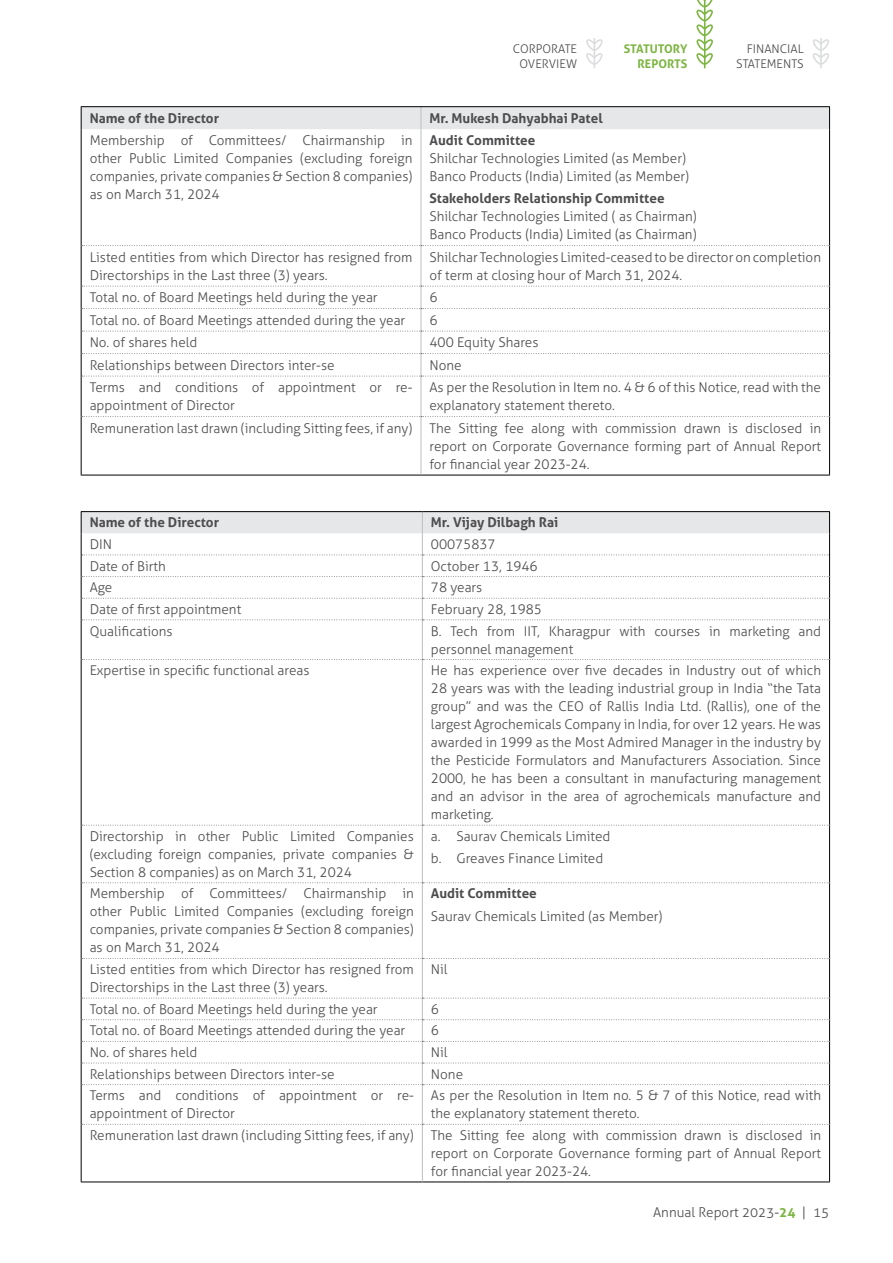
<style>
.page{position:relative;width:893px;height:1263px;background:#fff}
.page>*{position:absolute;margin:0;border:0;box-sizing:border-box;transform-origin:0 0}
.t1{font:300 13.5px/18px "Aller";color:#4d4d4f}
.t2{font:700 13.5px "Aller";color:#4d4d4f}
.t3{font:300 12px/15px "Aller";color:#4d4d4f;text-align:right}
.t4{font:700 12px/15px "Aller";color:#7db542;text-align:right}
.s1{font-weight:700;color:#7db542}
</style>
<div class="page">
<svg style="left:812px;top:38px;width:17px;height:30px"></svg>
<svg style="left:696px;top:0;width:17px;height:68px"></svg>
<svg style="left:586px;top:38px;width:17px;height:30px"></svg>
<hr style="left:81px;top:1181px;width:341px;height:1px;background:#000">
<hr style="left:422px;top:1181px;width:408px;height:1px;background:#000">
<hr style="left:422px;top:620px;width:1px;height:39px;background:#bcbec0">
<hr style="left:422px;top:660px;width:1px;height:165px;background:#bcbec0">
<hr style="left:422px;top:825px;width:1px;height:57px;background:#bcbec0">
<hr style="left:422px;top:883px;width:1px;height:75px;background:#bcbec0">
<hr style="left:422px;top:959px;width:1px;height:39px;background:#bcbec0">
<hr style="left:422px;top:1085px;width:1px;height:39px;background:#bcbec0">
<hr style="left:422px;top:1125px;width:1px;height:56px;background:#bcbec0">
<hr style="left:81px;top:620px;width:1px;height:39px;background:#000">
<hr style="left:829px;top:620px;width:1px;height:39px;background:#000">
<hr style="left:81px;top:659px;width:1px;height:166px;background:#000">
<hr style="left:829px;top:659px;width:1px;height:166px;background:#000">
<hr style="left:81px;top:825px;width:1px;height:58px;background:#000">
<hr style="left:829px;top:825px;width:1px;height:58px;background:#000">
<hr style="left:81px;top:883px;width:1px;height:75px;background:#000">
<hr style="left:829px;top:883px;width:1px;height:75px;background:#000">
<hr style="left:81px;top:958px;width:1px;height:40px;background:#000">
<hr style="left:829px;top:958px;width:1px;height:40px;background:#000">
<hr style="left:81px;top:1085px;width:1px;height:39px;background:#000">
<hr style="left:829px;top:1085px;width:1px;height:39px;background:#000">
<hr style="left:81px;top:1124px;width:1px;height:57px;background:#000">
<hr style="left:829px;top:1124px;width:1px;height:57px;background:#000">
<hr style="left:81px;top:511px;width:341px;height:1px;background:#000">
<hr style="left:422px;top:511px;width:408px;height:1px;background:#000">
<svg style="left:81px;top:512px;width:749px;height:108px"></svg>
<svg style="left:82px;top:659px;width:748px;height:1px"></svg>
<svg style="left:82px;top:825px;width:748px;height:1px"></svg>
<svg style="left:82px;top:882px;width:748px;height:1px"></svg>
<svg style="left:82px;top:958px;width:748px;height:1px"></svg>
<svg style="left:81px;top:998px;width:749px;height:87px"></svg>
<svg style="left:82px;top:1124px;width:748px;height:1px"></svg>
<hr style="left:81px;top:475px;width:340px;height:1px;background:#000">
<hr style="left:421px;top:475px;width:409px;height:1px;background:#000">
<hr style="left:421px;top:129px;width:1px;height:116px;background:#bcbec0">
<hr style="left:421px;top:246px;width:1px;height:40px;background:#bcbec0">
<hr style="left:421px;top:376px;width:1px;height:40px;background:#bcbec0">
<hr style="left:421px;top:417px;width:1px;height:58px;background:#bcbec0">
<hr style="left:81px;top:129px;width:1px;height:117px;background:#000">
<hr style="left:829px;top:129px;width:1px;height:117px;background:#000">
<hr style="left:81px;top:246px;width:1px;height:40px;background:#000">
<hr style="left:829px;top:246px;width:1px;height:40px;background:#000">
<hr style="left:81px;top:376px;width:1px;height:41px;background:#000">
<hr style="left:829px;top:376px;width:1px;height:41px;background:#000">
<hr style="left:81px;top:417px;width:1px;height:58px;background:#000">
<hr style="left:829px;top:417px;width:1px;height:58px;background:#000">
<hr style="left:81px;top:106px;width:340px;height:1px;background:#000">
<div style="left:81px;top:107px;width:749px;height:22px;background:#e6e7e8"></div>
<hr style="left:421px;top:106px;width:409px;height:1px;background:#000">
<svg style="left:82px;top:245px;width:748px;height:1px"></svg>
<svg style="left:81px;top:286px;width:749px;height:91px"></svg>
<svg style="left:82px;top:416px;width:748px;height:1px"></svg>
<p class="t3" style="left:513px;top:41px;width:66px;text-align:center">CORPORATE<br>OVERVIEW</p>
<p class="t4" style="left:624px;top:41px;width:65px">STATUTORY<br>REPORTS</p>
<p class="t2" style="left:90px;top:110px;width:131px">Name of the Director</p>
<p class="t2" style="left:429px;top:110px;width:175px">Mr. Mukesh Dahyabhai Patel</p>
<p class="t1" style="left:90px;top:131px;width:324px;text-align:justify">Membership of Committees/ Chairmanship in other Public Limited Companies (excluding foreign companies, private companies &amp; Section 8 companies) as on March 31, 2024</p>
<p class="t2" style="left:429px;top:132px;width:107px">Audit Committee</p>
<p class="t1" style="left:429px;top:149px;width:261px">Shilchar Technologies Limited (as Member)<br>Banco Products (India) Limited (as Member)</p>
<p class="t2" style="left:429px;top:190px;width:237px">Stakeholders Relationship Committee</p>
<p class="t1" style="left:429px;top:207px;width:269px">Shilchar Technologies Limited ( as Chairman)<br>Banco Products (India) Limited (as Chairman)</p>
<p class="t3" style="left:736px;top:41px;width:69px">FINANCIAL<br>STATEMENTS</p>
<p class="t1" style="left:90px;top:248px;width:324px">Listed entities from which Director has resigned from<br>Directorships in the Last three (3) years.</p>
<p class="t1" style="left:429px;top:248px;width:393px">Shilchar Technologies Limited-ceased to be director on completion of term at closing hour of March 31, 2024.</p>
<p class="t1" style="left:90px;top:288px;width:289px">Total no. of Board Meetings held during the year</p>
<p class="t1" style="left:429px;top:288px;width:10px">6</p>
<p class="t1" style="left:90px;top:311px;width:317px">Total no. of Board Meetings attended during the year</p>
<p class="t1" style="left:429px;top:311px;width:10px">6</p>
<p class="t1" style="left:90px;top:333px;width:109px">No. of shares held</p>
<p class="t1" style="left:429px;top:333px;width:111px">400 Equity Shares</p>
<p class="t1" style="left:90px;top:356px;width:246px">Relationships between Directors inter-se</p>
<p class="t1" style="left:429px;top:356px;width:34px">None</p>
<p class="t1" style="left:90px;top:378px;width:324px">Terms and conditions of appointment or re&shy;appointment of Director</p>
<p class="t1" style="left:429px;top:378px;width:393px">As per the Resolution in Item no. 4 &amp; 6 of this Notice, read with the explanatory statement thereto.</p>
<p class="t1" style="left:90px;top:419px;width:324px">Remuneration last drawn (including Sitting fees, if any)</p>
<p class="t1" style="left:429px;top:419px;width:393px;text-align:justify">The Sitting fee along with commission drawn is disclosed in report on Corporate Governance forming part of Annual Report for financial year 2023-24.</p>
<p class="t2" style="left:90px;top:514px;width:131px">Name of the Director</p>
<p class="t2" style="left:431px;top:514px;width:129px">Mr. Vijay Dilbagh Rai</p>
<p class="t1" style="left:90px;top:535px;width:24px">DIN</p>
<p class="t1" style="left:431px;top:535px;width:66px">00075837</p>
<p class="t1" style="left:90px;top:557px;width:78px">Date of Birth</p>
<p class="t1" style="left:431px;top:557px;width:108px">October 13, 1946</p>
<p class="t1" style="left:90px;top:578px;width:24px">Age</p>
<p class="t1" style="left:431px;top:578px;width:53px">78 years</p>
<p class="t1" style="left:90px;top:600px;width:153px">Date of first appointment</p>
<p class="t1" style="left:431px;top:600px;width:113px">February 28, 1985</p>
<p class="t1" style="left:90px;top:622px;width:84px">Qualifications</p>
<p class="t1" style="left:431px;top:622px;width:392px">B. Tech from IIT, Kharagpur with courses in marketing and personnel management</p>
<p class="t1" style="left:90px;top:661px;width:221px">Expertise in specific functional areas</p>
<p class="t1" style="left:431px;top:661px;width:392px;text-align:justify">He has experience over five decades in Industry out of which 28 years was with the leading industrial group in India “the Tata group” and was the CEO of Rallis India Ltd. (Rallis), one of the largest Agrochemicals Company in India, for over 12 years. He was awarded in 1999 as the Most Admired Manager in the industry by the Pesticide Formulators and Manufacturers Association. Since 2000, he has been a consultant in manufacturing management and an advisor in the area of agrochemicals manufacture and marketing.</p>
<p class="t1" style="left:90px;top:827px;width:326px;text-align:justify">Directorship in other Public Limited Companies (excluding foreign companies, private companies &amp; Section 8 companies) as on March 31, 2024</p>
<p class="t1" style="left:431px;top:825px;width:181px;line-height:22.2px">a. Saurav Chemicals Limited b. Greaves Finance Limited</p>
<p class="t1" style="left:90px;top:885px;width:326px;text-align:justify">Membership of Committees/ Chairmanship in other Public Limited Companies (excluding foreign companies, private companies &amp; Section 8 companies) as on March 31, 2024</p>
<p class="t2" style="left:431px;top:885px;width:107px">Audit Committee</p>
<p class="t1" style="left:431px;top:907px;width:233px">Saurav Chemicals Limited (as Member)</p>
<p class="t1" style="left:90px;top:960px;width:326px">Listed entities from which Director has resigned from<br>Directorships in the Last three (3) years.</p>
<p class="t1" style="left:431px;top:960px;width:18px">Nil</p>
<p class="t1" style="left:90px;top:1000px;width:289px">Total no. of Board Meetings held during the year</p>
<p class="t1" style="left:431px;top:1000px;width:10px">6</p>
<p class="t1" style="left:90px;top:1021px;width:317px">Total no. of Board Meetings attended during the year</p>
<p class="t1" style="left:431px;top:1021px;width:10px">6</p>
<p class="t1" style="left:90px;top:1043px;width:109px">No. of shares held</p>
<p class="t1" style="left:431px;top:1043px;width:18px">Nil</p>
<p class="t1" style="left:90px;top:1065px;width:246px">Relationships between Directors inter-se</p>
<p class="t1" style="left:431px;top:1065px;width:34px">None</p>
<p class="t1" style="left:90px;top:1086px;width:326px">Terms and conditions of appointment or re&shy;appointment of Director</p>
<p class="t1" style="left:431px;top:1086px;width:392px">As per the Resolution in Item no. 5 &amp; 7 of this Notice, read with the explanatory statement thereto.</p>
<p class="t1" style="left:90px;top:1126px;width:326px">Remuneration last drawn (including Sitting fees, if any)</p>
<p class="t1" style="left:431px;top:1126px;width:392px;text-align:justify">The Sitting fee along with commission drawn is disclosed in report on Corporate Governance forming part of Annual Report for financial year 2023-24.</p>
<p class="t1" style="left:653px;top:1204px;width:178px">Annual Report 2023-<span class="s1">24</span> | 15</p>
</div>
